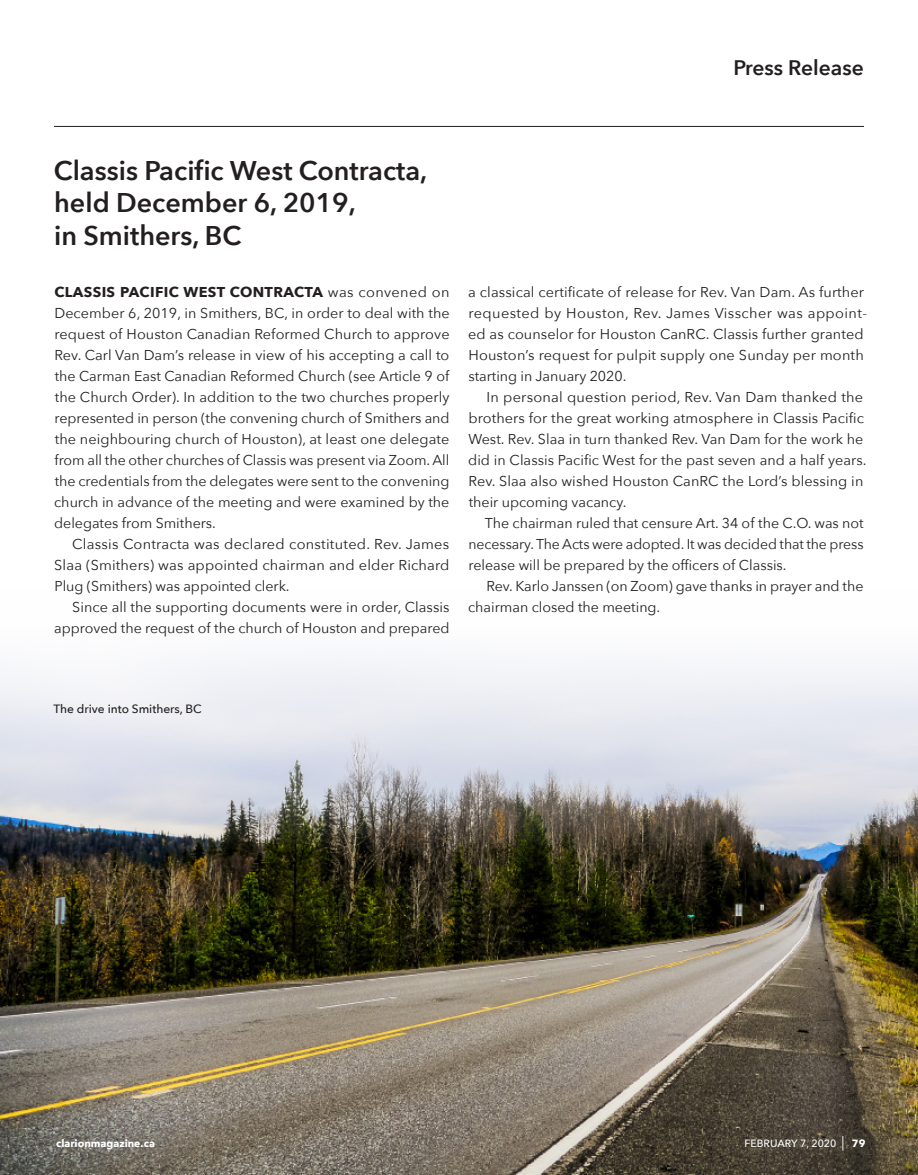
<style>
.page{position:relative;width:918px;height:1175px;background:#fff}
.page>*{position:absolute;margin:0;border:0;box-sizing:border-box;transform-origin:0 0}
.t1{font:600 27px/32.4px "Avenir Next";color:#231f20}
.t2{font:600 21px "Avenir Next";color:#231f20}
.t3{font:14.25px/21px "Avenir Next";letter-spacing:.005em;color:#231f20;text-align:justify}
.t4{font:500 12px "Avenir Next";color:#231f20}
.t5{font:700 10.5px "Avenir Next";color:#fff}
.t6{font:500 10.5px "Avenir Next";color:#fff}
.s1{font-weight:700}
.s2{font-size:14.7px}
</style>
<div class="page">
<img style="left:0;top:658px;width:918px;height:516px">
<hr style="left:54px;top:126px;width:810px;height:1px;background:#231f20">
<h2 class="t2" style="left:733px;top:50px;width:132px">Press Release</h2>
<h1 class="t1" style="left:54px;top:154px;width:375px">Classis Pacific West Contracta, held December 6, 2019,<br>in Smithers, BC</h1>
<p class="t3" style="left:54px;top:281px;width:397px"><span class="s1">CLASSIS PACIFIC WEST CONTRACTA</span> was convened on December 6, 2019, in Smithers, BC, in order to deal with the request of Houston Canadian Reformed Church to approve Rev. Carl Van Dam’s release in view of his accepting a call to the Carman East Canadian Reformed Church (see Article 9 of the Church Order). In addition to the two churches properly represented in person (the convening church of Smithers and the neighbouring church of Houston), at least one delegate from all the other churches of Classis was present via Zoom. All the credentials from the delegates were sent to the convening church in advance of the meeting and were examined by the delegates from Smithers.</p>
<p class="t3" style="left:54px;top:533px;width:397px;text-indent:18px">Classis Contracta was declared constituted. Rev. James Slaa (Smithers) was appointed chairman and elder Richard Plug (Smithers) was appointed clerk.</p>
<p class="t3" style="left:54px;top:596px;width:397px;text-align:right">Since all the supporting documents were in order, Classis approved the request of the church of Houston and prepared</p>
<p class="t3" style="left:468px;top:281px;width:400px;text-align:left">a classical certificate of release for Rev. Van Dam. As further requested by Houston, Rev. James Visscher was appoint&shy;ed as counselor for Houston CanRC. Classis further granted Houston’s request for pulpit supply one Sunday per month starting in January 2020.</p>
<p class="t3" style="left:468px;top:386px;width:400px;text-align:left;text-indent:18px">In personal question period, Rev. Van Dam thanked the brothers for the great working atmosphere in Classis Pacific West. Rev. Slaa in turn thanked Rev. Van Dam for the work he did in Classis Pacific West for the past seven and a half years.<br>Rev. Slaa also wished Houston CanRC the Lord’s blessing in their upcoming vacancy.</p>
<p class="t3" style="left:469px;top:512px;width:397px;text-indent:16px">The chairman ruled that censure Art. 34 of the C.O. was not necessary. The Acts were adopted. It was decided that the press release will be prepared by the officers of Classis.</p>
<p class="t3" style="left:468px;top:575px;width:397px;text-indent:18px">Rev. Karlo Janssen (on Zoom) gave thanks in prayer and the chairman closed the meeting.</p>
<p class="t4" style="left:54px;top:698px;width:150px">The drive into Smithers, BC</p>
<p class="t5" style="left:56px;top:1134px;width:100px">clarionmagazine.ca</p>
<p class="t6" style="left:745px;top:1134px;width:122px">FEBRUARY 7, 2020 <span class="s2">|</span> <span class="s1">79</span></p>
</div>
